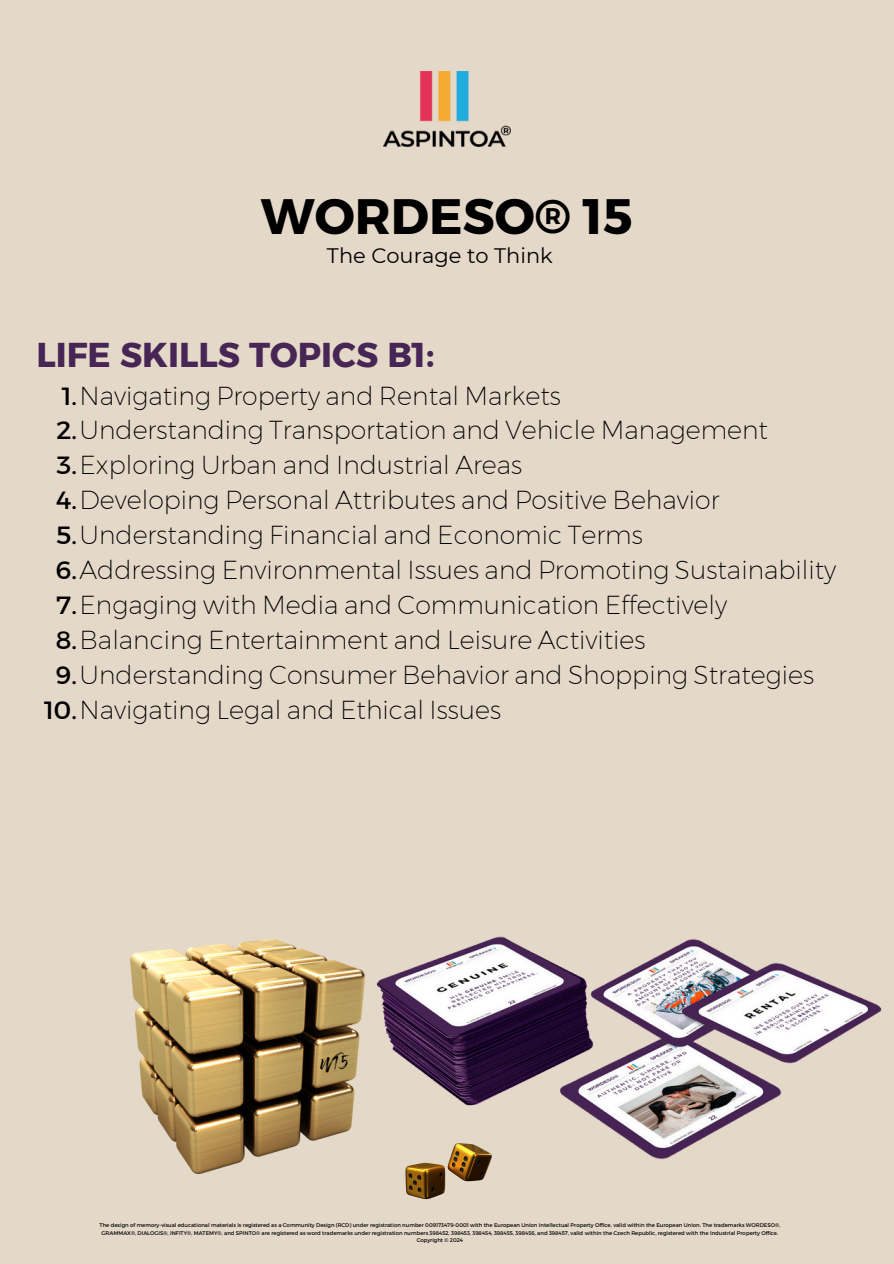
<style>
.page{position:relative;width:894px;height:1264px;background:#fff}
.page>*{position:absolute;margin:0;border:0;box-sizing:border-box;transform-origin:0 0}
.t1{font:700 49.8px "Montserrat";color:#000}
.t2{font:34.35px "Kief Montaser Bold";color:#472656}
.t3{font:300 25.35px "Kief Montaser Extra";color:#000}
.t4{font:21px "Montserrat";color:#000}
.t5{font:5.4px/7.2px "Montserrat";color:#000;text-align:center}
.s1{font-family:"Kief Montaser Regular";font-weight:400}
</style>
<div class="page">
<div style="left:0;top:0;width:893px;height:1263px;background:#e4d8c9"></div>
<img style="left:383px;top:72px;width:127px;height:74px">
<img style="left:130px;top:939px;width:223px;height:234px">
<img style="left:353px;top:936px;width:529px;height:223px">
<img style="left:359px;top:1105px;width:175px;height:95px">
<svg style="left:319px;top:1051px;width:31px;height:21px"></svg>
<p class="t1" style="left:261px;top:183px;width:373px">WORDESO® 15</p>
<p class="t4" style="left:327px;top:243px;width:227px">The Courage to Think</p>
<p class="t2" style="left:36px;top:334px;width:399px">LIFE SKILLS TOPICS B1:</p>
<p class="t3" style="left:62px;top:380px;width:500px"><span class="s1">1.</span>Navigating Property and Rental Markets</p>
<h1 class="t3" style="left:57px;top:415px;width:712px"><span class="s1">2.</span>Understanding Transportation and Vehicle Management</h1>
<h4 class="t3" style="left:56px;top:450px;width:467px"><span class="s1">3.</span>Exploring Urban and Industrial Areas</h4>
<h2 class="t3" style="left:56px;top:484px;width:664px"><span class="s1">4.</span>Developing Personal Attributes and Positive Behavior</h2>
<p class="t3" style="left:56px;top:519px;width:588px"><span class="s1">5.</span>Understanding Financial and Economic Terms</p>
<p class="t3" style="left:55px;top:554px;width:782px"><span class="s1">6.</span>Addressing Environmental Issues and Promoting Sustainability</p>
<p class="t3" style="left:57px;top:589px;width:671px"><span class="s1">7.</span>Engaging with Media and Communication Effectively</p>
<p class="t3" style="left:55px;top:624px;width:591px"><span class="s1">8.</span>Balancing Entertainment and Leisure Activities</p>
<p class="t3" style="left:55px;top:659px;width:760px"><span class="s1">9.</span>Understanding Consumer Behavior and Shopping Strategies</p>
<p class="t3" style="left:44px;top:694px;width:458px"><span class="s1">10.</span>Navigating Legal and Ethical Issues</p>
<p class="t5" style="left:100px;top:1221px;width:682px">The design of memory-visual educational materials is registered as a Community Design (RCD) under registration number 009173479-0001 with the European Union Intellectual Property Office, valid within the European Union. The trademarks WORDESO®,<br>GRAMMAX®, DIALOGIS®, INFITY®, MATEMY®, and SPINTO® are registered as word trademarks under registration numbers 398452, 398453, 398454, 398455, 398456, and 398457, valid within the Czech Republic, registered with the Industrial Property Office.</p>
<p class="t5" style="left:416px;top:1235px;width:48px">Copyright © 2024</p>
</div>
